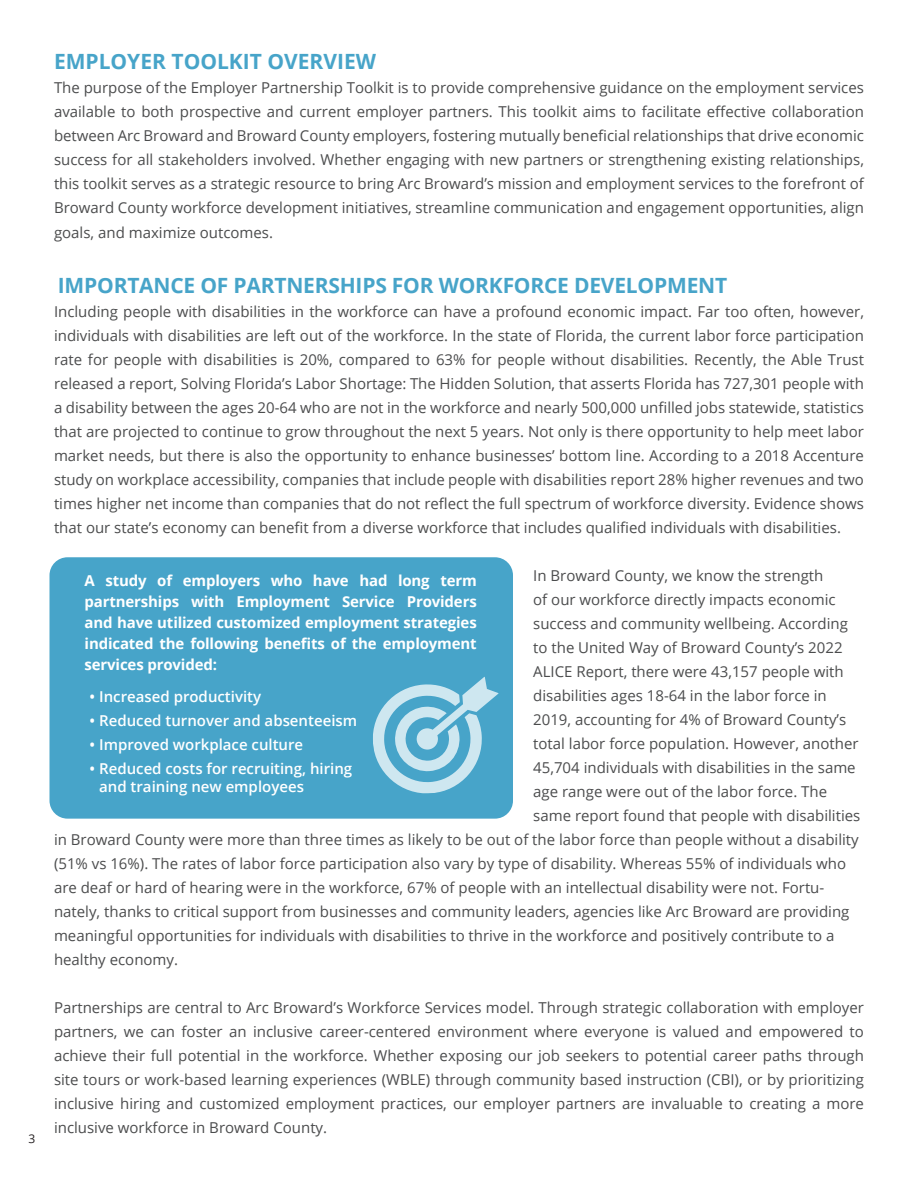
<style>
.page{position:relative;width:918px;height:1188px;background:#fff}
.page>*{position:absolute;margin:0;border:0;box-sizing:border-box;transform-origin:0 0}
.t1{font:700 21px "Open Sans";letter-spacing:-.01em;color:#47a4c9}
.t2{font:15px/24px "Open Sans";color:#4b4c4d;text-align:justify}
.t3{font:700 15px/21px "Open Sans";letter-spacing:-.01em;color:#fff;text-align:justify}
.t4{font:600 15px/18px "Open Sans";color:#fff}
.t5{font:12px "Open Sans";color:#231f20}
</style>
<div class="page">
<div style="left:50px;top:557px;width:463px;height:262px;background:#47a4c9;border-radius:18px"></div>
<svg style="left:373px;top:676px;width:126px;height:118px"></svg>
<p class="t5" style="left:28px;top:1131px;width:8px">3</p>
<p class="t1" style="left:54px;top:46px;width:324px">EMPLOYER TOOLKIT OVERVIEW</p>
<p class="t2" style="left:54px;top:75px;width:812px">The purpose of the Employer Partnership Toolkit is to provide comprehensive guidance on the employment services available to both prospective and current employer partners. This toolkit aims to facilitate effective collaboration between Arc Broward and Broward County employers, fostering mutually beneficial relationships that drive economic success for all stakeholders involved. Whether engaging with new partners or strengthening existing relationships, this toolkit serves as a strategic resource to bring Arc Broward’s mission and employment services to the forefront of Broward County workforce development initiatives, streamline communication and engagement opportunities, align</p>
<p class="t2" style="left:54px;top:220px;width:221px">goals, and maximize outcomes.</p>
<p class="t1" style="left:58px;top:271px;width:671px">IMPORTANCE OF PARTNERSHIPS FOR WORKFORCE DEVELOPMENT</p>
<p class="t2" style="left:54px;top:299px;width:812px">Including people with disabilities in the workforce can have a profound economic impact. Far too often, however, individuals with disabilities are left out of the workforce. In the state of Florida, the current labor force participation rate for people with disabilities is 20%, compared to 63% for people without disabilities. Recently, the Able Trust released a report, Solving Florida’s Labor Shortage: The Hidden Solution, that asserts Florida has 727,301 people with a disability between the ages 20-64 who are not in the workforce and nearly 500,000 unfilled jobs statewide, statistics that are projected to continue to grow throughout the next 5 years. Not only is there opportunity to help meet labor market needs, but there is also the opportunity to enhance businesses’ bottom line. According to a 2018 Accenture study on workplace accessibility, companies that include people with disabilities report 28% higher revenues and two times higher net income than companies that do not reflect the full spectrum of workforce diversity. Evidence shows that our state’s economy can benefit from a diverse workforce that includes qualified individuals with disabilities.</p>
<p class="t2" style="left:533px;top:563px;width:292px">In Broward County, we know the strength</p>
<p class="t2" style="left:533px;top:587px;width:304px">of our workforce directly impacts economic</p>
<p class="t2" style="left:533px;top:611px;width:316px">success and community wellbeing. According</p>
<p class="t2" style="left:533px;top:635px;width:311px">to the United Way of Broward County’s 2022</p>
<p class="t2" style="left:533px;top:659px;width:312px">ALICE Report, there were 43,157 people with</p>
<p class="t2" style="left:533px;top:683px;width:295px">disabilities ages 18-64 in the labor force in</p>
<p class="t2" style="left:533px;top:707px;width:315px">2019, accounting for 4% of Broward County’s</p>
<p class="t2" style="left:533px;top:731px;width:327px">total labor force population. However, another</p>
<p class="t2" style="left:533px;top:755px;width:324px">45,704 individuals with disabilities in the same</p>
<p class="t2" style="left:533px;top:779px;width:295px">age range were out of the labor force. The</p>
<p class="t2" style="left:533px;top:803px;width:329px">same report found that people with disabilities</p>
<p class="t2" style="left:54px;top:827px;width:806px">in Broward County were more than three times as likely to be out of the labor force than people without a disability</p>
<p class="t2" style="left:54px;top:851px;width:794px">(51% vs 16%). The rates of labor force participation also vary by type of disability. Whereas 55% of individuals who</p>
<p class="t2" style="left:54px;top:875px;width:772px">are deaf or hard of hearing were in the workforce, 67% of people with an intellectual disability were not. Fortu-</p>
<p class="t2" style="left:54px;top:899px;width:797px">nately, thanks to critical support from businesses and community leaders, agencies like Arc Broward are providing</p>
<p class="t2" style="left:54px;top:923px;width:782px">meaningful opportunities for individuals with disabilities to thrive in the workforce and positively contribute to a</p>
<p class="t2" style="left:54px;top:947px;width:126px">healthy economy.</p>
<p class="t2" style="left:54px;top:995px;width:812px">Partnerships are central to Arc Broward’s Workforce Services model. Through strategic collaboration with employer partners, we can foster an inclusive career-centered environment where everyone is valued and empowered to achieve their full potential in the workforce. Whether exposing our job seekers to potential career paths through site tours or work-based learning experiences (WBLE) through community based instruction (CBI), or by prioritizing inclusive hiring and customized employment practices, our employer partners are invaluable to creating a more inclusive workforce in Broward County.</p>
<p class="t3" style="left:85px;top:570px;width:394px">A study of employers who have had long term partnerships with Employment Service Providers and have utilized customized employment strategies indicated the following benefits of the employment services provided:</p>
<p class="t4" style="left:90px;top:687px;width:173px">• Increased productivity</p>
<p class="t4" style="left:90px;top:711px;width:269px">• Reduced turnover and absenteeism</p>
<p class="t4" style="left:90px;top:735px;width:215px">• Improved workplace culture</p>
<p class="t4" style="left:99px;top:759px;width:255px;text-indent:-10px">• Reduced costs for recruiting, hiring and training new employees</p>
</div>
